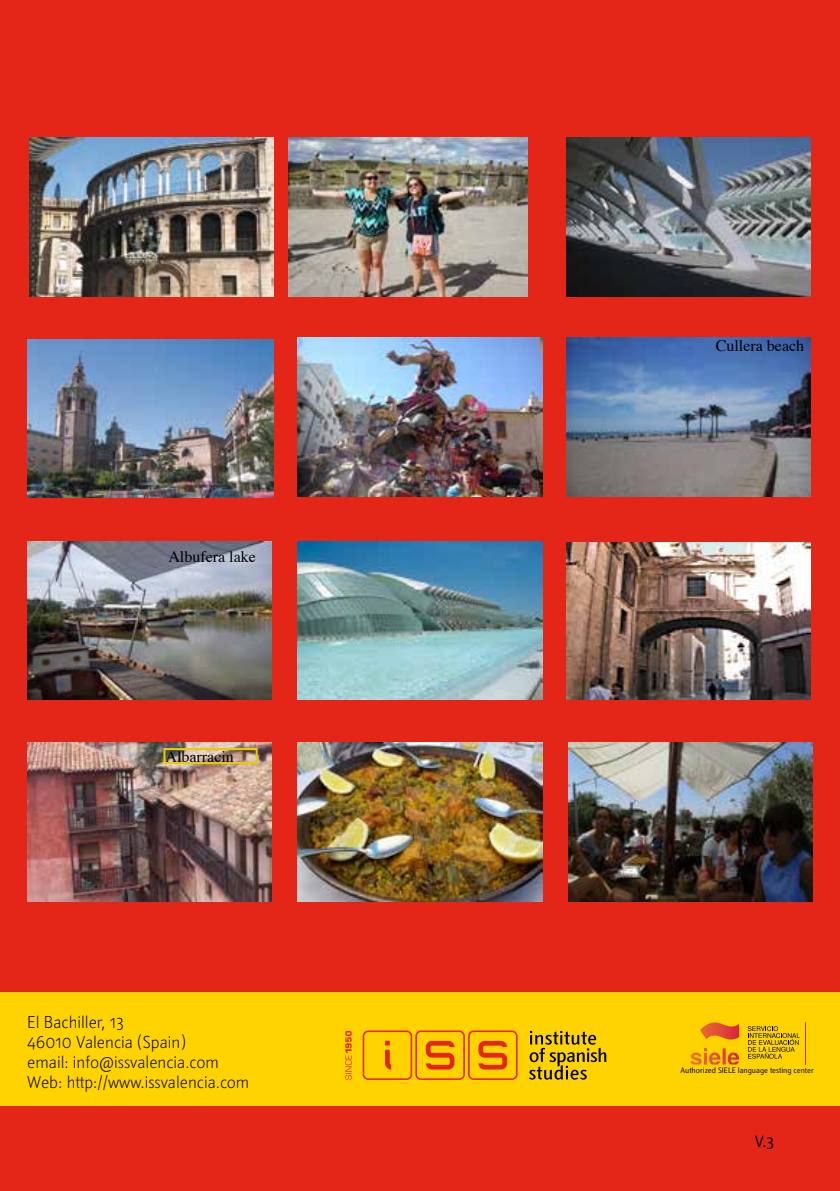
<style>
.page{position:relative;width:840px;height:1191px;background:#fff}
.page>*{position:absolute;margin:0;border:0;box-sizing:border-box;transform-origin:0 0}
.t1{font:300 17px/20px "Textra LT";color:#000}
.t2{font:16px "Times";color:#000}
.t3{font:16px "Textra LT";color:#000}
.t4{font:7.8px "Textra LT";color:#000}
</style>
<div class="page">
<div style="left:0;top:0;width:839px;height:1191px;background:#e42618"></div>
<img style="left:568px;top:743px;width:243px;height:158px">
<div style="left:0;top:992px;width:839px;height:114px;background:#ffd300"></div>
<img style="left:29px;top:137px;width:244px;height:159px">
<img style="left:566px;top:137px;width:244px;height:159px">
<img style="left:28px;top:339px;width:245px;height:159px">
<img style="left:566px;top:338px;width:244px;height:158px">
<img style="left:28px;top:541px;width:243px;height:159px">
<img style="left:566px;top:542px;width:244px;height:158px">
<img style="left:298px;top:541px;width:243px;height:159px">
<img style="left:298px;top:338px;width:243px;height:158px">
<img style="left:28px;top:743px;width:243px;height:158px">
<div style="left:163px;top:748px;width:94px;height:16px;border:2px solid #e6cc00"></div>
<img style="left:288px;top:137px;width:238px;height:159px">
<svg style="left:362px;top:1030px;width:156px;height:50px"></svg>
<svg style="left:529px;top:1031px;width:77px;height:48px"></svg>
<svg style="left:345px;top:1031px;width:6px;height:48px"></svg>
<img style="left:298px;top:743px;width:243px;height:158px">
<svg style="left:747px;top:1026px;width:52px;height:32px"></svg>
<svg style="left:690px;top:1022px;width:48px;height:42px"></svg>
<hr style="left:804px;top:1022px;width:1px;height:43px;background:#d81c3b">
<p class="t2" style="left:168px;top:541px;width:89px">Albufera lake</p>
<p class="t2" style="left:165px;top:741px;width:70px">Albarracin</p>
<p class="t1" style="left:27px;top:1011px;width:223px">El Bachiller, 13<br>46010 Valencia (Spain)<br>email: info@issvalencia.com<br>Web: http://www.issvalencia.com</p>
<p class="t2" style="left:715px;top:331px;width:90px">Cullera beach</p>
<p class="t4" style="left:680px;top:1065px;width:135px">Authorized SI ELE language testing center</p>
<p class="t3" style="left:754px;top:1131px;width:21px">V.3</p>
</div>
